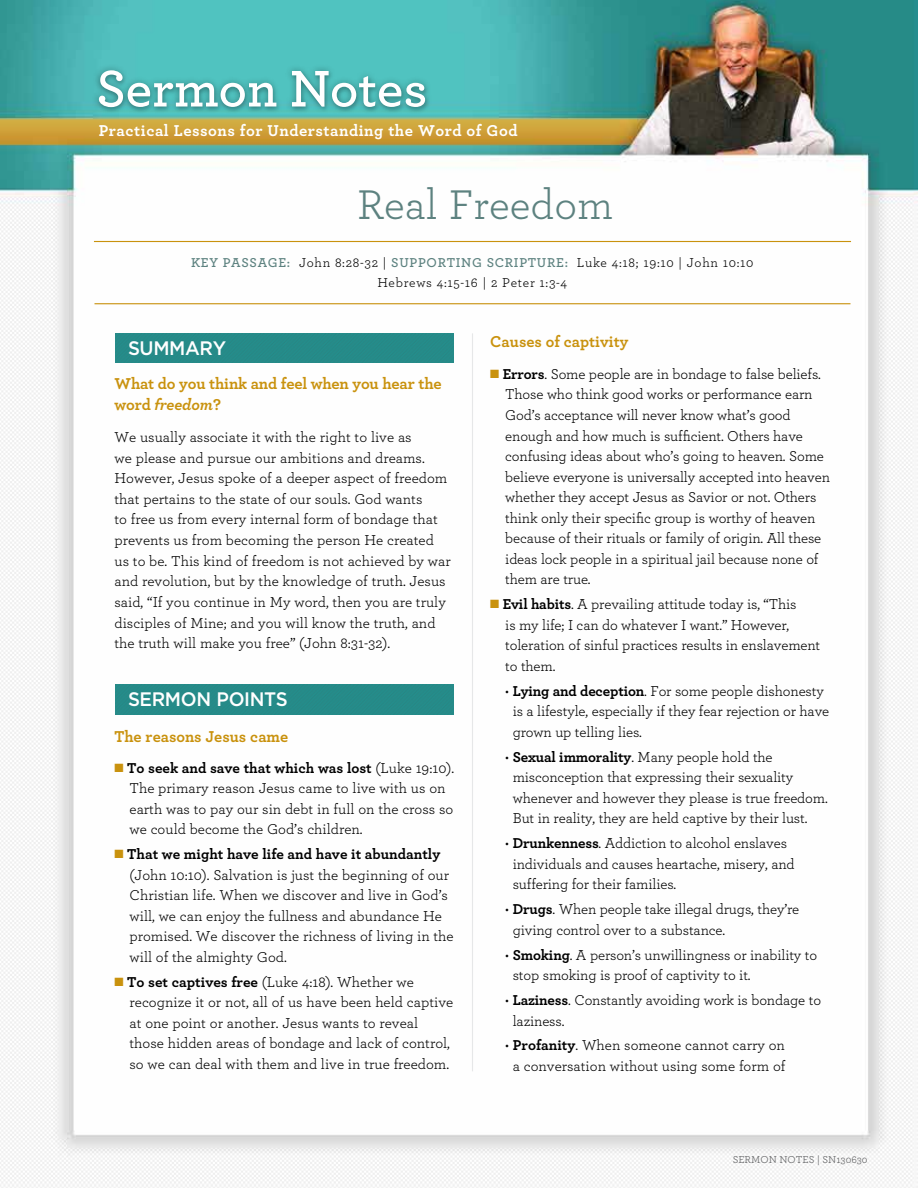
<style>
.page{position:relative;width:918px;height:1188px;background:#fff}
.page>*{position:absolute;margin:0;border:0;box-sizing:border-box;transform-origin:0 0}
.t1{font:600 54px "Archer";color:#fff}
.t2{font:43.5px "Archer";color:#5d8280}
.t3{font:500 19.5px "Gotham";letter-spacing:-.02em;color:#fff;scale:.96 1}
.t4{font:700 16.5px/21px "Archer";color:#c9920e}
.t5{font:700 16.5px "Archer";letter-spacing:.03em;color:#fff}
.t6{font:15px/20.5px "Archer";letter-spacing:-.01em;color:#000}
.t7{font:13.5px/19.5px "Archer";letter-spacing:.05em;color:#000;text-align:center}
.t8{font:10.5px "Archer";color:#58595b}
.s1{font-weight:600;color:#5d8280}
.s2{font-style:italic}
.s3{color:#c9920e}
.s4{font-weight:700}
</style>
<div class="page">
<img style="left:0;top:0;width:918px;height:1188px">
<div style="left:115px;top:685px;width:339px;height:29px;background:#258a88"></div>
<hr style="left:472px;top:333px;width:1px;height:738px;background:#e6e7e8">
<hr style="left:94px;top:241px;width:757px;height:1px;background:#c9920e">
<hr style="left:94px;top:303px;width:756px;height:1px;background:#c9920e">
<div style="left:116px;top:333px;width:338px;height:30px;background:#258a88"></div>
<div style="left:92px;top:63px;width:341px;height:52px;background:#000;opacity:.35"></div>
<h1 class="t1" style="left:96px;top:55px;width:333px">Sermon Notes</h1>
<p class="t5" style="left:99px;top:120px;width:420px">Practical Lessons for Understanding the Word of God</p>
<h2 class="t2" style="left:357px;top:178px;width:257px">Real Freedom</h2>
<p class="t7" style="left:191px;top:253px;width:564px"><span class="s1">KEY PASSAGE:</span> John 8:28-32 | <span class="s1">SUPPORTING SCRIPTURE:</span> Luke 4:18; 19:10 | John 10:10<br>Hebrews 4:15-16 | 2 Peter 1:3-4</p>
<h3 class="t3" style="left:128px;top:337px;width:104px">SUMMARY</h3>
<p class="t4" style="left:115px;top:372px;width:329px">What do you think and feel when you hear the word <span class="s2">freedom</span>?</p>
<p class="t6" style="left:115px;top:426px;width:338px">We usually associate it with the right to live as<br>we please and pursue our ambitions and dreams.<br>However, Jesus spoke of a deeper aspect of freedom that pertains to the state of our souls. God wants<br>to free us from every internal form of bondage that prevents us from becoming the person He created us to be. This kind of freedom is not achieved by war and revolution, but by the knowledge of truth. Jesus said, “If you continue in My word, then you are truly disciples of Mine; and you will know the truth, and the truth will make you free” (John 8:31-32).</p>
<h3 class="t3" style="left:128px;top:688px;width:168px">SERMON POINTS</h3>
<p class="t4" style="left:115px;top:726px;width:175px">The reasons Jesus came</p>
<p class="t6" style="left:130px;top:757px;width:326px;text-indent:-15px"><span class="s3">■</span> <span class="s4">To seek and save that which was lost</span> (Luke 19:10).<br>The primary reason Jesus came to live with us on earth was to pay our sin debt in full on the cross so we could become the God’s children.</p>
<p class="t6" style="left:130px;top:844px;width:326px;text-indent:-15px"><span class="s3">■</span> <span class="s4">That we might have life and have it abundantly </span>(John 10:10). Salvation is just the beginning of our Christian life. When we discover and live in God’s will, we can enjoy the fullness and abundance He promised. We discover the richness of living in the will of the almighty God.</p>
<p class="t6" style="left:130px;top:971px;width:325px;text-indent:-15px"><span class="s3">■</span> <span class="s4">To set captives free</span> (Luke 4:18). Whether we recognize it or not, all of us have been held captive at one point or another. Jesus wants to reveal those hidden areas of bondage and lack of control, so we can deal with them and live in true freedom.</p>
<p class="t4" style="left:490px;top:330px;width:140px">Causes of captivity</p>
<p class="t6" style="left:505px;top:363px;width:326px;text-indent:-15px"><span class="s3">■</span> <span class="s4">Errors</span>. Some people are in bondage to false beliefs.<br>Those who think good works or performance earn God’s acceptance will never know what’s good enough and how much is sufficient. Others have confusing ideas about who’s going to heaven. Some believe everyone is universally accepted into heaven whether they accept Jesus as Savior or not. Others think only their specific group is worthy of heaven because of their rituals or family of origin. All these ideas lock people in a spiritual jail because none of them are true.</p>
<p class="t6" style="left:505px;top:594px;width:317px;text-indent:-15px"><span class="s3">■</span> <span class="s4">Evil habits</span>. A prevailing attitude today is, “This<br>is my life; I can do whatever I want.” However, toleration of sinful practices results in enslavement to them.</p>
<p class="t6" style="left:513px;top:680px;width:318px;text-indent:-7px">• <span class="s4">Lying and deception</span>. For some people dishonesty is a lifestyle, especially if they fear rejection or have grown up telling lies.</p>
<p class="t6" style="left:513px;top:746px;width:316px;text-indent:-7px">• <span class="s4">Sexual immorality</span>. Many people hold the misconception that expressing their sexuality whenever and however they please is true freedom.<br>But in reality, they are held captive by their lust.</p>
<p class="t6" style="left:513px;top:833px;width:283px;text-indent:-7px">• <span class="s4">Drunkenness</span>. Addiction to alcohol enslaves individuals and causes heartache, misery, and suffering for their families.</p>
<p class="t6" style="left:513px;top:899px;width:288px;text-indent:-7px">• <span class="s4">Drugs</span>. When people take illegal drugs, they’re giving control over to a substance.</p>
<p class="t6" style="left:513px;top:944px;width:306px;text-indent:-7px">• <span class="s4">Smoking</span>. A person’s unwillingness or inability to stop smoking is proof of captivity to it.</p>
<p class="t6" style="left:513px;top:989px;width:310px;text-indent:-7px">• <span class="s4">Laziness</span>. Constantly avoiding work is bondage to laziness.</p>
<p class="t6" style="left:505px;top:1035px;width:282px;text-align:center">• <span class="s4">Profanity</span>. When someone cannot carry on a conversation without using some form of</p>
<p class="t8" style="left:733px;top:1153px;width:136px">SERMON NOTES | SN130630</p>
</div>
